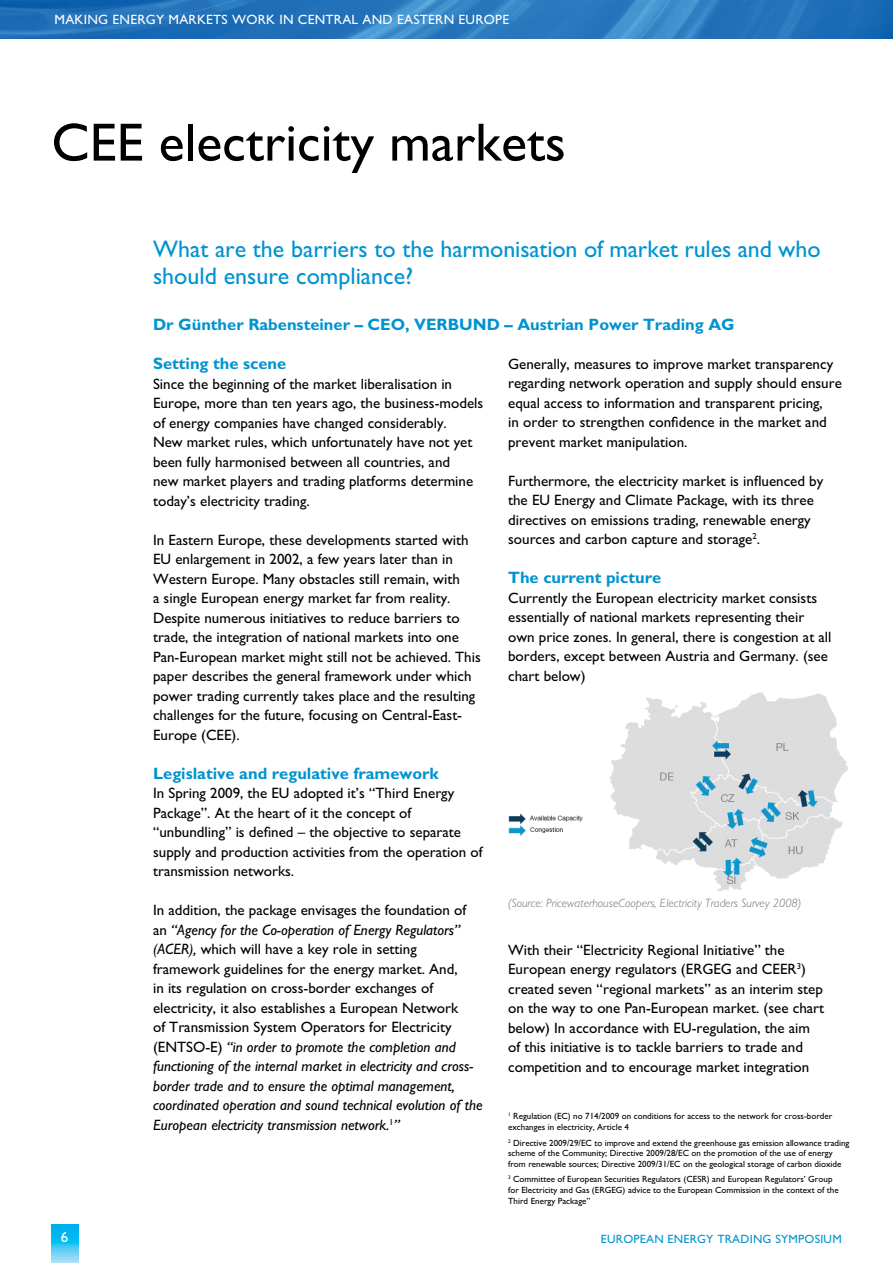
<style>
.page{position:relative;width:893px;height:1263px;background:#fff}
.page>*{position:absolute;margin:0;border:0;box-sizing:border-box;transform-origin:0 0}
.t1{font:54px "M Gill Sans";color:#000}
.t2{font:24px/27px "M Gill Sans";color:#0093d0}
.t3{font:700 16.5px "M Gill Sans";color:#0093d0}
.t4{font:15px/19.5px "M Gill Sans";color:#000}
.t5{font:italic 15px/19.5px "M Gill Sans";color:#000}
.t6{font:15px "M Gill Sans";color:#fff}
.t7{font:13.5px "M Gill Sans";letter-spacing:.02em;color:#fff}
.t8{font:italic 300 12px "M Gill Sans";color:#6d6e71}
.t9{font:12px "M Gill Sans";letter-spacing:.02em;color:#0093d0}
.t10{font:9px/10.5px "M Gill Sans";color:#000}
.s1{font-style:normal}
</style>
<div class="page">
<img style="left:0;top:0;width:893px;height:38px">
<svg style="left:51px;top:1225px;width:27px;height:38px"></svg>
<img style="left:508px;top:692px;width:340px;height:200px">
<p class="t7" style="left:55px;top:12px;width:456px">MAKING ENERGY MARKETS WORK IN CENTRAL AND EASTERN EUROPE</p>
<h1 class="t1" style="left:51px;top:113px;width:516px">CEE electricity markets</h1>
<h2 class="t2" style="left:153px;top:235px;width:669px">What are the barriers to the harmonisation of market rules and who should ensure compliance?</h2>
<p class="t3" style="left:153px;top:315px;width:583px">Dr Günther Rabensteiner – CEO, VERBUND – Austrian Power Trading AG</p>
<p class="t6" style="left:61px;top:1229px;width:9px">6</p>
<p class="t3" style="left:153px;top:354px;width:135px">Setting the scene</p>
<p class="t4" style="left:153px;top:374px;width:332px">Since the beginning of the market liberalisation in Europe, more than ten years ago, the business-models of energy companies have changed considerably.<br>New market rules, which unfortunately have not yet been fully harmonised between all countries, and<br>new market players and trading platforms determine today’s electricity trading.</p>
<p class="t4" style="left:153px;top:530px;width:329px">In Eastern Europe, these developments started with EU enlargement in 2002, a few years later than in Western Europe. Many obstacles still remain, with<br>a single European energy market far from reality.<br>Despite numerous initiatives to reduce barriers to trade, the integration of national markets into one Pan-European market might still not be achieved. This paper describes the general framework under which power trading currently takes place and the resulting challenges for the future, focusing on Central-East-Europe (CEE).</p>
<p class="t3" style="left:153px;top:764px;width:287px">Legislative and regulative framework</p>
<p class="t4" style="left:153px;top:783px;width:331px">In Spring 2009, the EU adopted it’s “Third Energy Package”. At the heart of it the concept of “unbundling” is defined – the objective to separate supply and production activities from the operation of transmission networks.</p>
<p class="t5" style="left:153px;top:900px;width:331px"><span class="s1">In addition, the package envisages the foundation of an</span> “Agency for the Co-operation of Energy Regulators” (ACER), <span class="s1">which will have a key role in setting framework guidelines for the energy market. And,<br>in its regulation on cross-border exchanges of electricity, it also establishes a European Network<br>of Transmission System Operators for Electricity (ENTSO-E)</span> “in order to promote the completion and functioning of the internal market in electricity and cross&shy;border trade and to ensure the optimal management, coordinated operation and sound technical evolution of the European electricity transmission network.<sup>1</sup>”</p>
<p class="t4" style="left:508px;top:354px;width:335px">Generally, measures to improve market transparency regarding network operation and supply should ensure equal access to information and transparent pricing,<br>in order to strengthen confidence in the market and prevent market manipulation.</p>
<p class="t4" style="left:508px;top:471px;width:317px">Furthermore, the electricity market is influenced by the EU Energy and Climate Package, with its three directives on emissions trading, renewable energy sources and carbon capture and storage<sup>2</sup>.</p>
<p class="t3" style="left:508px;top:568px;width:155px">The current picture</p>
<p class="t4" style="left:508px;top:588px;width:325px">Currently the European electricity market consists essentially of national markets representing their own price zones. In general, there is congestion at all borders, except between Austria and Germany. (see chart below)</p>
<p class="t8" style="left:508px;top:896px;width:295px">(Source: PricewaterhouseCoopers, Electricity Traders Survey 2008)</p>
<p class="t4" style="left:508px;top:940px;width:317px">With their “Electricity Regional Initiative” the European energy regulators (ERGEG and CEER<sup>3</sup>) created seven “regional markets” as an interim step on the way to one Pan-European market. (see chart below) In accordance with EU-regulation, the aim of this initiative is to tackle barriers to trade and competition and to encourage market integration</p>
<p class="t10" style="left:508px;top:1111px;width:326px"><sup>1</sup> Regulation (EC) no 714/2009 on conditions for access to the network for cross-border exchanges in electricity, Article 4</p>
<p class="t10" style="left:508px;top:1137px;width:343px"><sup>2</sup> Directive 2009/29/EC to improve and extend the greenhouse gas emission allowance trading scheme of the Community; Directive 2009/28/EC on the promotion of the use of energy from renewable sources; Directive 2009/31/EC on the geological storage of carbon dioxide</p>
<p class="t10" style="left:508px;top:1174px;width:332px"><sup>3</sup> Committee of European Securities Regulators (CESR) and European Regulators’ Group for Electricity and Gas (ERGEG) advice to the European Commission in the context of the<br>Third Energy Package”</p>
<p class="t9" style="left:601px;top:1232px;width:242px">EUROPEAN ENERGY TRADING SYMPOSIUM</p>
</div>
